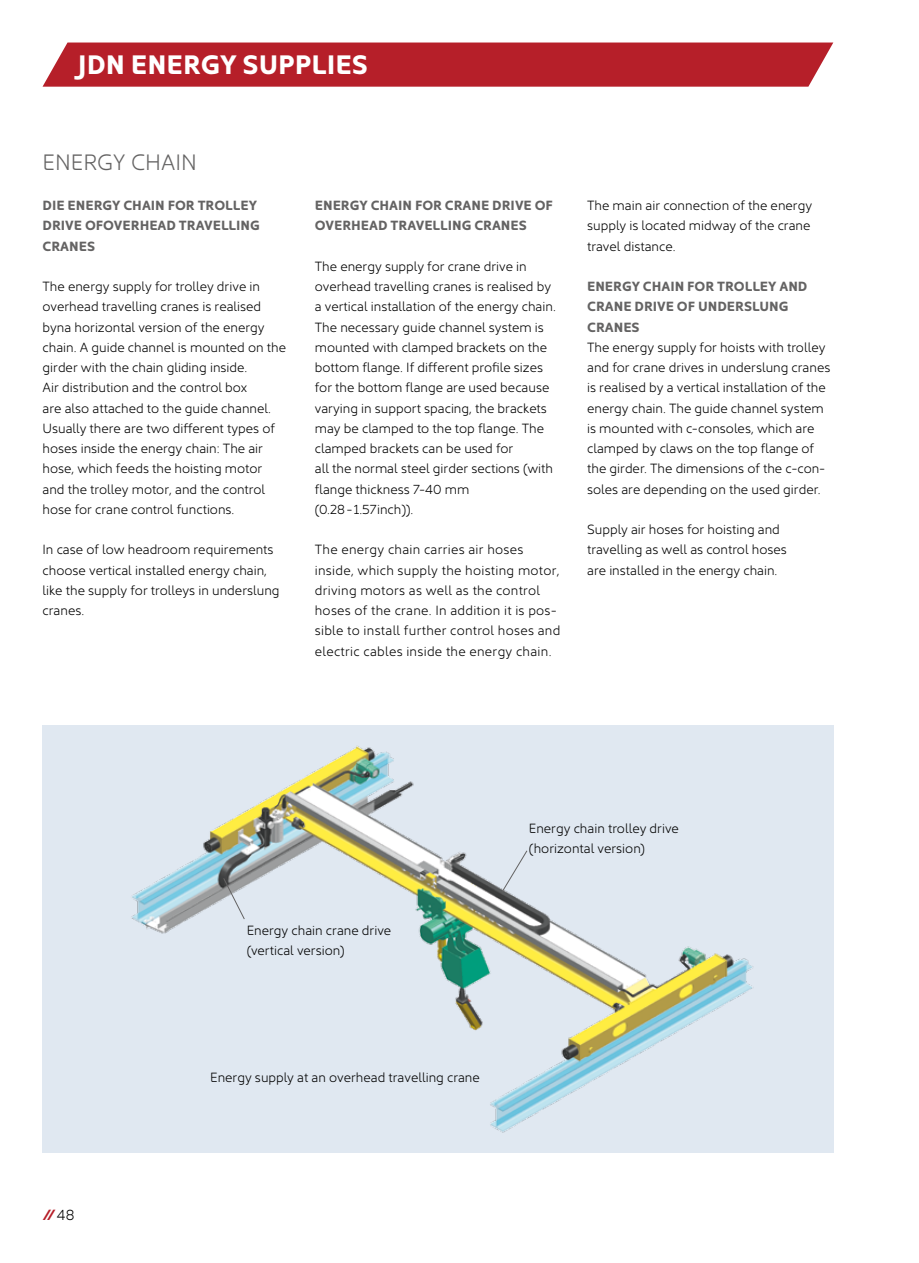
<style>
.page{position:relative;width:919px;height:1263px;background:#fff}
.page>*{position:absolute;margin:0;border:0;box-sizing:border-box;transform-origin:0 0}
.t1{font:700 27px "Kyrial Sans Pro";color:#fff}
.t2{font:300 22.5px "Kyrial Sans Pro";color:#646363}
.t3{font:italic 900 15px "Kyrial Sans Pro";color:#b61f29}
.t4{font:300 13.5px/20.2px "Kyrial Sans Pro";color:#000}
.t5{font:300 13.5px/20.2px "Kyrial Sans Pro";letter-spacing:.02em;color:#000}
.t6{font:700 13.5px/20.2px "Kyrial Sans Pro";color:#646363}
.s1{font-weight:300;font-style:normal;color:#000}
</style>
<div class="page">
<div style="left:43px;top:725px;width:790px;height:427px;background:#e0e8f1"></div>
<img style="left:131px;top:746px;width:622px;height:387px">
<svg style="left:501px;top:850px;width:27px;height:42px"></svg>
<svg style="left:223px;top:877px;width:22px;height:43px"></svg>
<div style="left:43px;top:43px;width:790px;height:44px;background:#b61f29"></div>
<h1 class="t1" style="left:77px;top:45px;width:292px">JDN ENERGY SUPPLIES</h1>
<h2 class="t2" style="left:43px;top:145px;width:156px">ENERGY CHAIN</h2>
<p class="t6" style="left:43px;top:194px;width:219px">DIE ENERGY CHAIN FOR TROLLEY<br>DRIVE OFOVERHEAD TRAVELLING<br>CRANES</p>
<p class="t4" style="left:43px;top:275px;width:245px">The energy supply for trolley drive in overhead travelling cranes is realised byna horizontal version of the energy chain. A guide channel is mounted on the girder with the chain gliding inside.<br>Air distribution and the control box<br>are also attached to the guide channel.<br>Usually there are two different types of hoses inside the energy chain: The air hose, which feeds the hoisting motor and the trolley motor, and the control hose for crane control functions.</p>
<p class="t4" style="left:43px;top:538px;width:238px">In case of low headroom requirements choose vertical installed energy chain, like the supply for trolleys in underslung cranes.</p>
<p class="t6" style="left:315px;top:194px;width:239px">ENERGY CHAIN FOR CRANE DRIVE OF<br>OVERHEAD TRAVELLING CRANES</p>
<p class="t4" style="left:315px;top:255px;width:242px">The energy supply for crane drive in overhead travelling cranes is realised by a vertical installation of the energy chain.<br>The necessary guide channel system is mounted with clamped brackets on the bottom flange. If different profile sizes for the bottom flange are used because varying in support spacing, the brackets may be clamped to the top flange. The clamped brackets can be used for<br>all the normal steel girder sections (with flange thickness 7-40 mm<br>(0.28 -1.57 inch)).</p>
<p class="t5" style="left:315px;top:538px;width:247px">The energy chain carries air hoses inside, which supply the hoisting motor, driving motors as well as the control hoses of the crane. In addition it is pos&shy;sible to install further control hoses and electric cables inside the energy chain.</p>
<p class="t4" style="left:587px;top:194px;width:226px">The main air connection of the energy supply is located midway of the crane travel distance.</p>
<p class="t6" style="left:587px;top:275px;width:222px">ENERGY CHAIN FOR TROLLEY AND<br>CRANE DRIVE OF UNDERSLUNG<br>CRANES</p>
<p class="t4" style="left:587px;top:336px;width:245px">The energy supply for hoists with trolley and for crane drives in underslung cranes is realised by a vertical installation of the energy chain. The guide channel system is mounted with c-consoles, which are clamped by claws on the top flange of the girder. The dimensions of the c-con&shy;soles are depending on the used girder.</p>
<p class="t4" style="left:587px;top:518px;width:201px">Supply air hoses for hoisting and travelling as well as control hoses are installed in the energy chain.</p>
<p class="t4" style="left:529px;top:817px;width:152px">Energy chain trolley drive (horizontal version)</p>
<p class="t4" style="left:247px;top:919px;width:146px">Energy chain crane drive (vertical version)</p>
<p class="t3" style="left:43px;top:1203px;width:33px">//<span class="s1">48</span></p>
<p class="t4" style="left:210px;top:1066px;width:271px">Energy supply at an overhead travelling crane</p>
</div>
